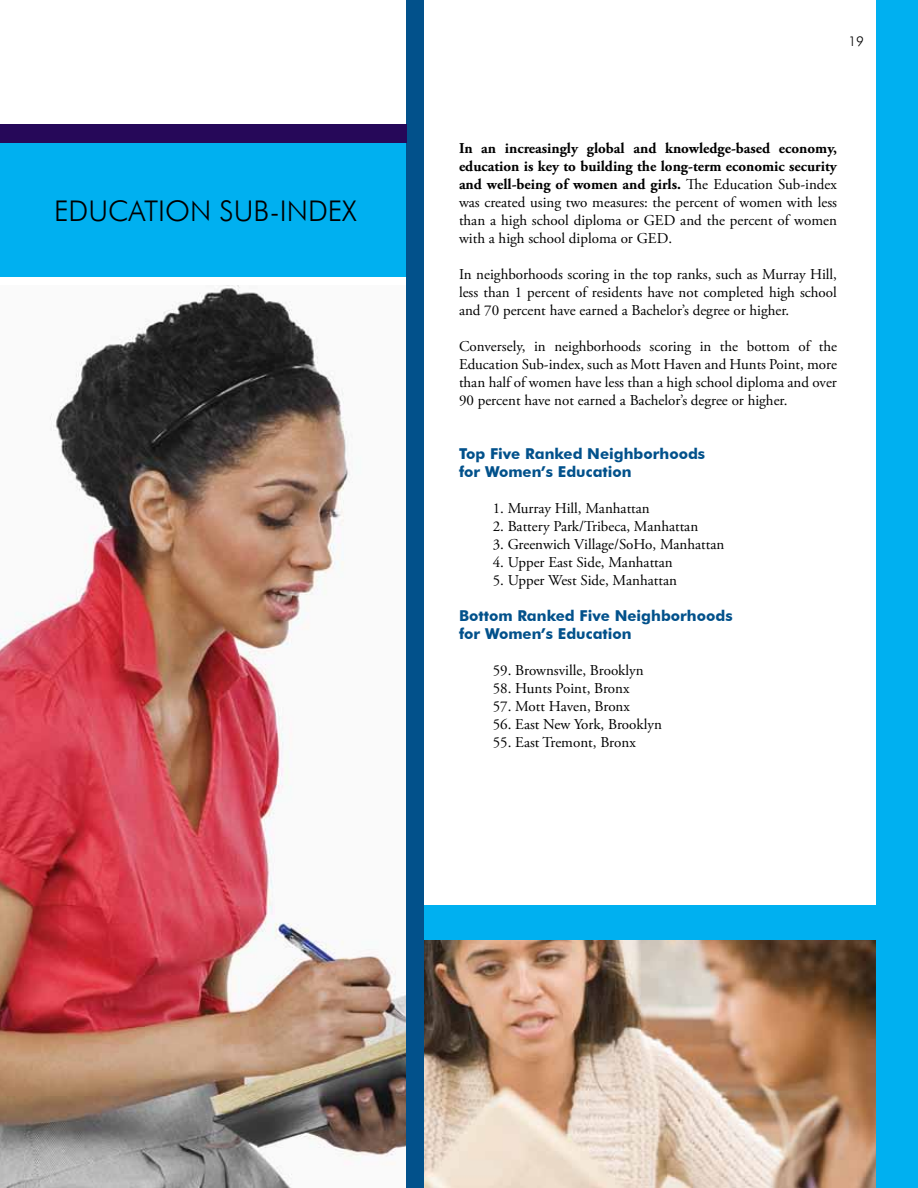
<style>
.page{position:relative;width:918px;height:1188px;background:#fff}
.page>*{position:absolute;margin:0;border:0;box-sizing:border-box;transform-origin:0 0}
.t1{font:300 28.5px "Futura BT";color:#000}
.t2{font:15px/18px "Adobe Garamond Pro";color:#000;text-align:justify}
.t3{font:700 15px/18px "Futura BT";color:#02518b}
.t4{font:300 13.5px "Futura BT";color:#000}
.s1{font-weight:700}
</style>
<div class="page">
<img style="left:0;top:286px;width:406px;height:902px">
<img style="left:423px;top:940px;width:454px;height:248px">
<div style="left:419px;top:905px;width:469px;height:35px;background:#00b0f0"></div>
<div style="left:0;top:143px;width:415px;height:134px;background:#00b0f0"></div>
<div style="left:406px;top:0;width:17px;height:1188px;background:#02518b"></div>
<div style="left:0;top:124px;width:406px;height:19px;background:#260859"></div>
<div style="left:877px;top:0;width:41px;height:1188px;background:#00b0f0"></div>
<h1 class="t1" style="left:54px;top:193px;width:304px">EDUCATION SUB-INDEX</h1>
<p class="t4" style="left:848px;top:33px;width:17px">19</p>
<p class="t2" style="left:459px;top:140px;width:380px"><span class="s1">In an increasingly global and knowledge-based economy, education is key to building the long-term economic security and well-being of women and girls.</span> The Education Sub-index was created using two measures: the percent of women with less than a high school diploma or GED and the percent of women with a high school diploma or GED.</p>
<p class="t2" style="left:459px;top:266px;width:380px">In neighborhoods scoring in the top ranks, such as Murray Hill, less than 1 percent of residents have not completed high school and 70 percent have earned a Bachelor’s degree or higher.</p>
<p class="t2" style="left:459px;top:338px;width:379px">Conversely, in neighborhoods scoring in the bottom of the Education Sub-index, such as Mott Haven and Hunts Point, more than half of women have less than a high school diploma and over 90 percent have not earned a Bachelor’s degree or higher.</p>
<p class="t3" style="left:459px;top:445px;width:248px">Top Five Ranked Neighborhoods for Women’s Education</p>
<p class="t2" style="left:493px;top:500px;width:159px">1. Murray Hill, Manhattan</p>
<p class="t2" style="left:493px;top:518px;width:207px">2. Battery Park/Tribeca, Manhattan</p>
<p class="t2" style="left:493px;top:536px;width:233px">3. Greenwich Village/SoHo, Manhattan</p>
<p class="t2" style="left:493px;top:554px;width:182px">4. Upper East Side, Manhattan</p>
<p class="t2" style="left:493px;top:572px;width:186px">5. Upper West Side, Manhattan</p>
<p class="t3" style="left:459px;top:607px;width:275px">Bottom Ranked Five Neighborhoods for Women’s Education</p>
<p class="t2" style="left:493px;top:662px;width:152px">59. Brownsville, Brooklyn</p>
<p class="t2" style="left:493px;top:680px;width:138px">58. Hunts Point, Bronx</p>
<p class="t2" style="left:493px;top:698px;width:139px">57. Mott Haven, Bronx</p>
<p class="t2" style="left:493px;top:716px;width:171px">56. East New York, Brooklyn</p>
<p class="t2" style="left:493px;top:734px;width:145px">55. East Tremont, Bronx</p>
</div>
